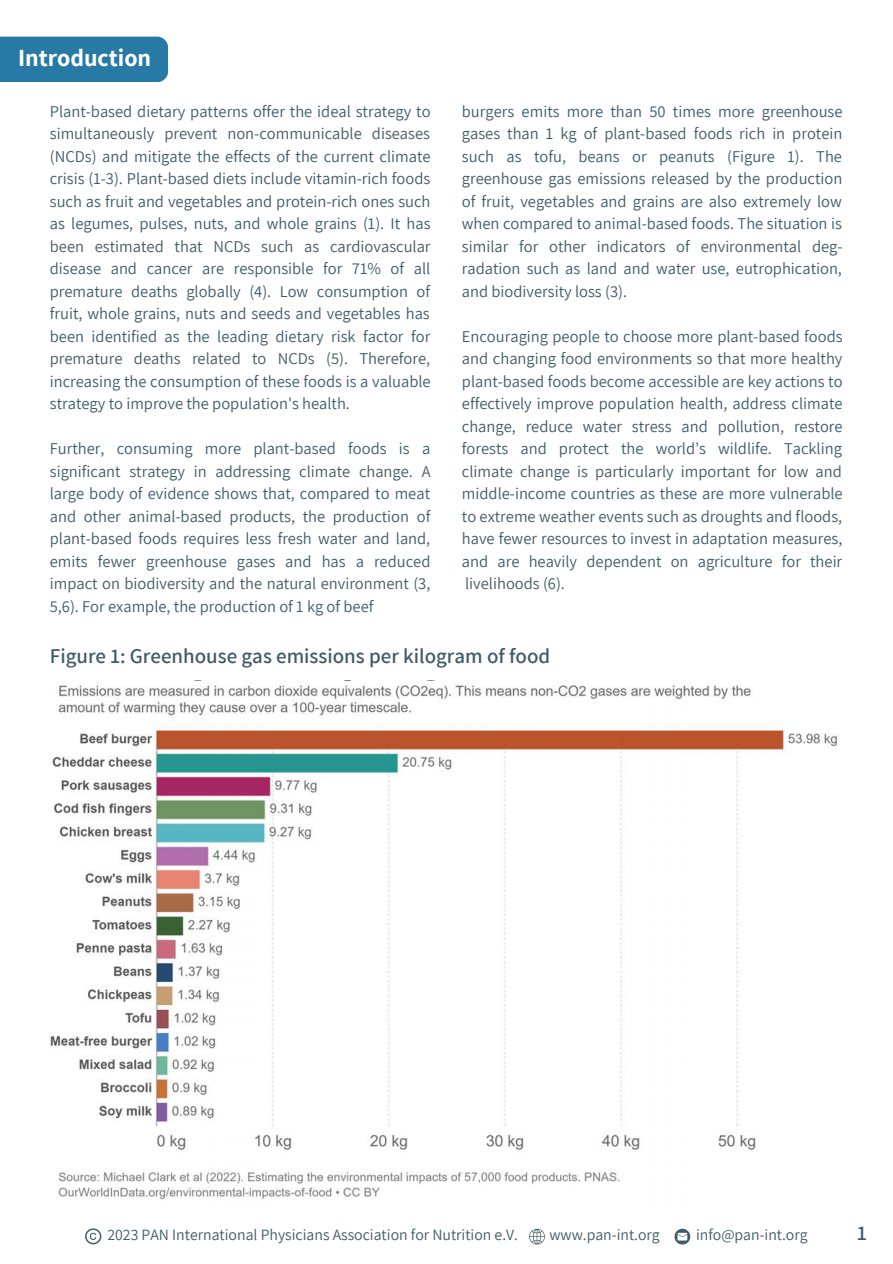
<style>
.page{position:relative;width:893px;height:1264px;background:#fff}
.page>*{position:absolute;margin:0;border:0;box-sizing:border-box;transform-origin:0 0}
.t1{font:700 24px "Assistant";color:#fff}
.t2{font:600 21px "Assistant";color:#3f5b67}
.t3{font:16.5px/22.5px "Assistant";color:#3f5b67;text-align:justify}
.t4{font:15.75px "Assistant";color:#3f5b67}
</style>
<div class="page">
<div style="left:0;top:37px;width:168px;height:45px;background:#277aa6"></div>
<svg style="left:85px;top:1228px;width:16px;height:16px"></svg>
<svg style="left:529px;top:1228px;width:16px;height:16px"></svg>
<svg style="left:674px;top:1228px;width:16px;height:16px"></svg>
<img style="left:50px;top:680px;width:789px;height:520px">
<div style="left:779px;top:644px;width:92px;height:72px;background:#fff"></div>
<p class="t1" style="left:18px;top:41px;width:135px">Introduction</p>
<p class="t3" style="left:50px;top:99px;width:382px">Plant-based dietary patterns offer the ideal strategy to simultaneously prevent non-communicable diseases (NCDs) and mitigate the effects of the current climate crisis (1-3). Plant-based diets include vitamin-rich foods such as fruit and vegetables and protein-rich ones such as legumes, pulses, nuts, and whole grains (1). It has been estimated that NCDs such as cardiovascular disease and cancer are responsible for 71% of all premature deaths globally (4). Low consumption of fruit, whole grains, nuts and seeds and vegetables has been identified as the leading dietary risk factor for premature deaths related to NCDs (5). Therefore, increasing the consumption of these foods is a valuable strategy to improve the population's health.</p>
<p class="t3" style="left:50px;top:437px;width:382px">Further, consuming more plant-based foods is a significant strategy in addressing climate change. A large body of evidence shows that, compared to meat and other animal-based products, the production of plant-based foods requires less fresh water and land, emits fewer greenhouse gases and has a reduced impact on biodiversity and the natural environment (3, 5,6). For example, the production of 1 kg of beef</p>
<p class="t3" style="left:462px;top:99px;width:382px">burgers emits more than 50 times more greenhouse gases than 1 kg of plant-based foods rich in protein such as tofu, beans or peanuts (Figure 1). The greenhouse gas emissions released by the production of fruit, vegetables and grains are also extremely low when compared to animal-based foods. The situation is similar for other indicators of environmental deg&shy;radation such as land and water use, eutrophication, and biodiversity loss (3).</p>
<p class="t3" style="left:462px;top:324px;width:382px">Encouraging people to choose more plant-based foods and changing food environments so that more healthy plant-based foods become accessible are key actions to effectively improve population health, address climate change, reduce water stress and pollution, restore forests and protect the world’s wildlife. Tackling climate change is particularly important for low and middle-income countries as these are more vulnerable to extreme weather events such as droughts and floods, have fewer resources to invest in adaptation measures, and are heavily dependent on agriculture for their livelihoods (6).</p>
<p class="t2" style="left:50px;top:641px;width:502px">Figure 1: Greenhouse gas emissions per kilogram of food</p>
<p class="t4" style="left:107px;top:1223px;width:412px">2023 PAN International Physicians Association for Nutrition e.V.</p>
<p class="t4" style="left:549px;top:1223px;width:112px">www.pan-int.org</p>
<p class="t4" style="left:696px;top:1223px;width:113px">info@pan-int.org</p>
<p class="t2" style="left:857px;top:1218px;width:11px">1</p>
</div>
